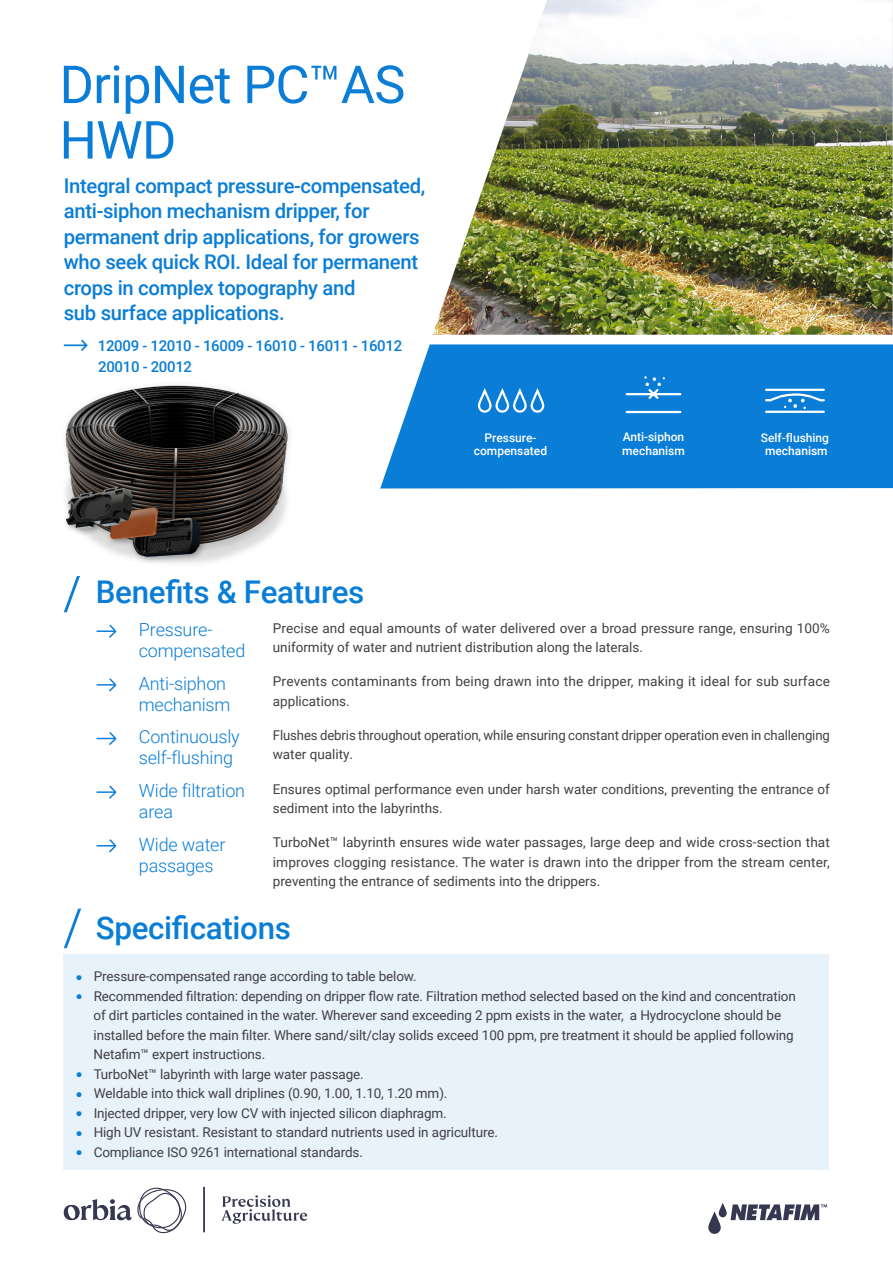
<style>
.page{position:relative;width:893px;height:1263px;background:#fff}
.page>*{position:absolute;margin:0;border:0;box-sizing:border-box;transform-origin:0 0}
.t1{font:52.5px/55.5px "Roboto";letter-spacing:-.015em;color:#0a7dd6}
.t2{font:500 31.35px "Roboto";letter-spacing:-.01em;color:#0a7dd6}
.t3{font:500 20.25px/25.5px "Roboto";letter-spacing:-.015em;color:#0a7dd6}
.t4{font:300 18px/21px "Roboto";letter-spacing:-.01em;color:#0a7dd6}
.t5{font:500 15px/20.7px "Roboto";letter-spacing:-.02em;color:#0a7dd6}
.t6{font:13.5px/19.5px "Roboto";letter-spacing:-.01em;color:#414042}
.t7{font:13.5px/19.5px "Roboto";letter-spacing:.01em;color:#414042}
.t8{font:500 12px/13.5px "Roboto";color:#fff;text-align:center}
.s1{color:#0a7dd6}
</style>
<div class="page">
<div style="left:380px;top:344px;width:513px;height:144px;background:#0a7dd6"></div>
<svg style="left:708px;top:1203px;width:119px;height:31px"></svg>
<svg style="left:222px;top:1195px;width:85px;height:29px"></svg>
<svg style="left:64px;top:1187px;width:123px;height:46px"></svg>
<hr style="left:203px;top:1187px;width:2px;height:45px;background:#363750">
<img style="left:432px;top:0;width:461px;height:335px">
<svg style="left:64px;top:340px;width:24px;height:11px"></svg>
<svg style="left:476px;top:388px;width:70px;height:27px;background:#449cdf"></svg>
<div style="left:64px;top:954px;width:765px;height:215px;background:#e7f2fb"></div>
<svg style="left:97px;top:624px;width:20px;height:14px"></svg>
<svg style="left:97px;top:678px;width:20px;height:14px"></svg>
<svg style="left:97px;top:732px;width:20px;height:13px"></svg>
<svg style="left:97px;top:785px;width:20px;height:14px"></svg>
<svg style="left:97px;top:839px;width:20px;height:14px"></svg>
<svg style="left:64px;top:908px;width:18px;height:41px"></svg>
<svg style="left:624px;top:376px;width:59px;height:38px;background:#2d8fdb"></svg>
<svg style="left:764px;top:392px;width:62px;height:17px"></svg>
<hr style="left:766px;top:389px;width:58px;height:2px;background:#fff">
<hr style="left:766px;top:411px;width:58px;height:2px;background:#fff">
<svg style="left:63px;top:576px;width:17px;height:37px"></svg>
<img style="left:65px;top:385px;width:225px;height:178px">
<h1 class="t1" style="left:60px;top:55px;width:347px">DripNet PC™AS<br>HWD</h1>
<h3 class="t3" style="left:64px;top:172px;width:363px">Integral compact pressure-compensated, anti-siphon mechanism dripper, for permanent drip applications, for growers who seek quick ROI. Ideal for permanent crops in complex topography and<br>sub surface applications.</h3>
<p class="t5" style="left:98px;top:335px;width:306px">12009 - 12010 - 16009 - 16010 - 16011 - 16012<br>20010 - 20012</p>
<h2 class="t2" style="left:96px;top:570px;width:270px">Benefits &amp; Features</h2>
<p class="t8" style="left:622px;top:430px;width:64px;text-align:left">Anti-siphon mechanism</p>
<p class="t8" style="left:474px;top:430px;width:75px">Pressure&shy;compensated</p>
<p class="t8" style="left:761px;top:430px;width:70px">Self-flushing mechanism</p>
<h3 class="t4" style="left:139px;top:618px;width:108px">Pressure&shy;compensated</h3>
<p class="t6" style="left:273px;top:618px;width:559px">Precise and equal amounts of water delivered over a broad pressure range, ensuring 100% uniformity of water and nutrient distribution along the laterals.</p>
<h3 class="t4" style="left:139px;top:672px;width:93px">Anti-siphon mechanism</h3>
<p class="t7" style="left:273px;top:671px;width:559px">Prevents contaminants from being drawn into the dripper, making it ideal for sub surface applications.</p>
<h3 class="t4" style="left:139px;top:726px;width:102px">Continuously self-flushing</h3>
<p class="t6" style="left:273px;top:725px;width:559px">Flushes debris throughout operation, while ensuring constant dripper operation even in challenging water quality.</p>
<h3 class="t4" style="left:139px;top:779px;width:108px">Wide filtration area</h3>
<p class="t6" style="left:273px;top:778px;width:559px">Ensures optimal performance even under harsh water conditions, preventing the entrance of sediment into the labyrinths.</p>
<h3 class="t4" style="left:139px;top:833px;width:88px">Wide water passages</h3>
<p class="t6" style="left:273px;top:832px;width:559px;text-align:justify">TurboNet™ labyrinth ensures wide water passages, large deep and wide cross-section that improves clogging resistance. The water is drawn into the dripper from the stream center, preventing the entrance of sediments into the drippers.</p>
<h2 class="t2" style="left:96px;top:906px;width:197px">Specifications</h2>
<p class="t6" style="left:77px;top:966px;width:342px"><span class="s1">●</span> Pressure-compensated range according to table below.</p>
<p class="t6" style="left:94px;top:985px;width:704px;text-indent:-17px"><span class="s1">●</span> Recommended filtration: depending on dripper flow rate. Filtration method selected based on the kind and concentration of dirt particles contained in the water. Wherever sand exceeding 2 ppm exists in the water, a Hydrocyclone should be installed before the main filter. Where sand/silt/clay solids exceed 100 ppm, pre treatment it should be applied following Netafim™ expert instructions.</p>
<p class="t6" style="left:77px;top:1063px;width:289px"><span class="s1">●</span> TurboNet™ labyrinth with large water passage.</p>
<p class="t6" style="left:77px;top:1083px;width:372px"><span class="s1">●</span> Weldable into thick wall driplines (0.90, 1.00, 1.10, 1.20 mm).</p>
<p class="t6" style="left:77px;top:1102px;width:372px"><span class="s1">●</span> Injected dripper, very low CV with injected silicon diaphragm.</p>
<p class="t6" style="left:77px;top:1122px;width:423px"><span class="s1">●</span> High UV resistant. Resistant to standard nutrients used in agriculture.</p>
<p class="t6" style="left:77px;top:1141px;width:288px"><span class="s1">●</span> Compliance ISO 9261 international standards.</p>
</div>
